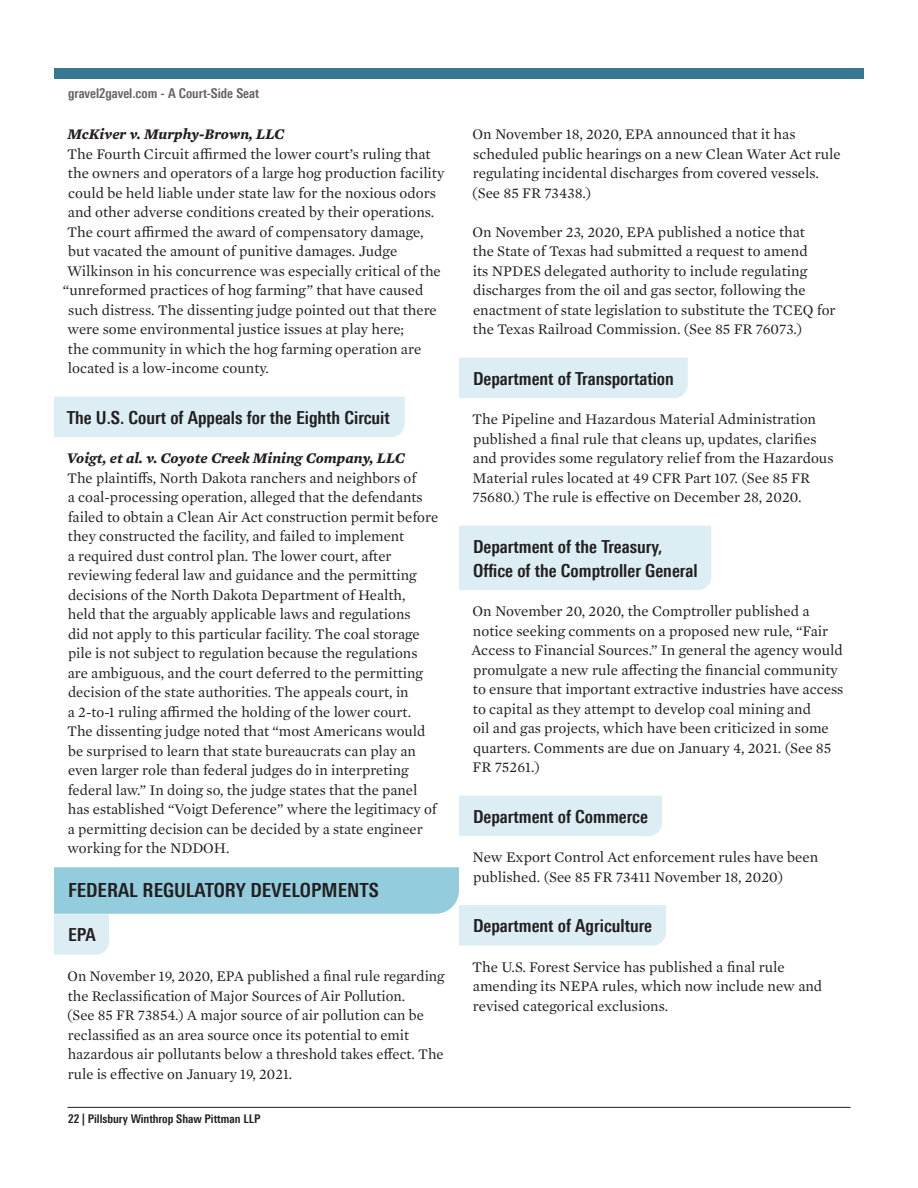
<style>
.page{position:relative;width:918px;height:1188px;background:#fff}
.page>*{position:absolute;margin:0;border:0;box-sizing:border-box;transform-origin:0 0}
.Body_-_Header_1{font:700 condensed 19.5px "Univers Next Pro";color:#231f20}
.Body_-_Header_2{font:700 condensed 18px/24px "Univers Next Pro";color:#231f20}
.Body_-_Main{font:15px/19.5px "Mercury Text G1";color:#231f20}
.body_bold_no_space{font:italic 700 15px "Mercury Text G1";color:#231f20}
.t1{font:700 condensed 13.5px "Univers Next Pro";color:#636366}
.t2{font:700 condensed 12px "Univers Next Pro";color:#231f20}
</style>
<div class="page">
<div style="left:54px;top:397px;width:351px;height:40px;background:#dceef3"></div>
<div style="left:459px;top:358px;width:229px;height:40px;background:#dceef3"></div>
<div style="left:459px;top:526px;width:252px;height:64px;background:#dceef3"></div>
<div style="left:459px;top:796px;width:203px;height:40px;background:#dceef3"></div>
<svg style="left:54px;top:867px;width:612px;height:88px"></svg>
<hr style="left:68px;top:1107px;width:782px;height:1px;background:#231f20">
<div style="left:54px;top:68px;width:810px;height:11px;background:#377792"></div>
<p class="t1" style="left:68px;top:85px;width:192px">gravel2gavel.com - A Court-Side Seat</p>
<p class="body_bold_no_space" style="left:68px;top:123px;width:218px">McKiver v. Murphy-Brown, LLC</p>
<p class="Body_-_Main" style="left:67px;top:143px;width:365px">The Fourth Circuit affirmed the lower court’s ruling that</p>
<p class="Body_-_Main" style="left:68px;top:163px;width:378px">the owners and operators of a large hog production facility</p>
<p class="Body_-_Main" style="left:68px;top:182px;width:369px">could be held liable under state law for the noxious odors</p>
<p class="Body_-_Main" style="left:68px;top:202px;width:368px">and other adverse conditions created by their operations.</p>
<p class="Body_-_Main" style="left:67px;top:221px;width:358px">The court affirmed the award of compensatory damage,</p>
<p class="Body_-_Main" style="left:68px;top:241px;width:331px">but vacated the amount of punitive damages. Judge</p>
<p class="Body_-_Main" style="left:67px;top:260px;width:375px">Wilkinson in his concurrence was especially critical of the</p>
<p class="Body_-_Main" style="left:63px;top:280px;width:362px">“unreformed practices of hog farming” that have caused</p>
<p class="Body_-_Main" style="left:68px;top:299px;width:370px">such distress. The dissenting judge pointed out that there</p>
<p class="Body_-_Main" style="left:67px;top:319px;width:338px">were some environmental justice issues at play here;</p>
<p class="Body_-_Main" style="left:68px;top:338px;width:355px">the community in which the hog farming operation are</p>
<p class="Body_-_Main" style="left:68px;top:358px;width:203px">located is a low-income county.</p>
<p class="Body_-_Header_2" style="left:67px;top:405px;width:324px">The U.S. Court of Appeals for the Eighth Circuit</p>
<p class="body_bold_no_space" style="left:66px;top:447px;width:340px">Voigt, et al. v. Coyote Creek Mining Company, LLC</p>
<p class="Body_-_Main" style="left:67px;top:467px;width:373px">The plaintiffs, North Dakota ranchers and neighbors of<br>a coal-processing operation, alleged that the defendants failed to obtain a Clean Air Act construction permit before they constructed the facility, and failed to implement<br>a required dust control plan. The lower court, after reviewing federal law and guidance and the permitting decisions of the North Dakota Department of Health,<br>held that the arguably applicable laws and regulations<br>did not apply to this particular facility. The coal storage pile is not subject to regulation because the regulations are ambiguous, and the court deferred to the permitting decision of the state authorities. The appeals court, in<br>a 2-to-1 ruling affirmed the holding of the lower court.<br>The dissenting judge noted that “most Americans would be surprised to learn that state bureaucrats can play an even larger role than federal judges do in interpreting federal law.” In doing so, the judge states that the panel has established “Voigt Deference” where the legitimacy of a permitting decision can be decided by a state engineer working for the NDDOH.</p>
<p class="Body_-_Header_1" style="left:68px;top:878px;width:312px">FEDERAL REGULATORY DEVELOPMENTS</p>
<p class="Body_-_Header_2" style="left:68px;top:923px;width:29px">EPA</p>
<p class="Body_-_Main" style="left:67px;top:965px;width:379px">On November 19, 2020, EPA published a final rule regarding the Reclassification of Major Sources of Air Pollution.<br>(See 85 FR 73854.) A major source of air pollution can be reclassified as an area source once its potential to emit hazardous air pollutants below a threshold takes effect. The rule is effective on January 19, 2021.</p>
<p class="t2" style="left:68px;top:1111px;width:194px">22 | Pillsbury Winthrop Shaw Pittman LLP</p>
<p class="Body_-_Main" style="left:472px;top:124px;width:370px">On November 18, 2020, EPA announced that it has scheduled public hearings on a new Clean Water Act rule regulating incidental discharges from covered vessels. (See 85 FR 73438.)</p>
<p class="Body_-_Main" style="left:473px;top:221px;width:365px">On November 23, 2020, EPA published a notice that<br>the State of Texas had submitted a request to amend<br>its NPDES delegated authority to include regulating discharges from the oil and gas sector, following the enactment of state legislation to substitute the TCEQ for the Texas Railroad Commission. (See 85 FR 76073.)</p>
<p class="Body_-_Header_2" style="left:473px;top:366px;width:202px">Department of Transportation</p>
<p class="Body_-_Main" style="left:472px;top:409px;width:363px">The Pipeline and Hazardous Material Administration published a final rule that cleans up, updates, clarifies and provides some regulatory relief from the Hazardous Material rules located at 49 CFR Part 107. (See 85 FR 75680.) The rule is effective on December 28, 2020.</p>
<p class="Body_-_Header_2" style="left:473px;top:534px;width:226px">Department of the Treasury,<br>Office of the Comptroller General</p>
<p class="Body_-_Main" style="left:471px;top:601px;width:374px">On November 20, 2020, the Comptroller published a notice seeking comments on a proposed new rule, “Fair Access to Financial Sources.” In general the agency would promulgate a new rule affecting the financial community to ensure that important extractive industries have access to capital as they attempt to develop coal mining and<br>oil and gas projects, which have been criticized in some quarters. Comments are due on January 4, 2021. (See 85<br>FR 75261.)</p>
<p class="Body_-_Header_2" style="left:473px;top:804px;width:176px">Department of Commerce</p>
<p class="Body_-_Main" style="left:473px;top:847px;width:347px">New Export Control Act enforcement rules have been published. (See 85 FR 73411 November 18, 2020)</p>
<p class="Body_-_Header_2" style="left:473px;top:914px;width:181px">Department of Agriculture</p>
<p class="Body_-_Main" style="left:472px;top:956px;width:352px">The U.S. Forest Service has published a final rule amending its NEPA rules, which now include new and revised categorical exclusions.</p>
</div>
